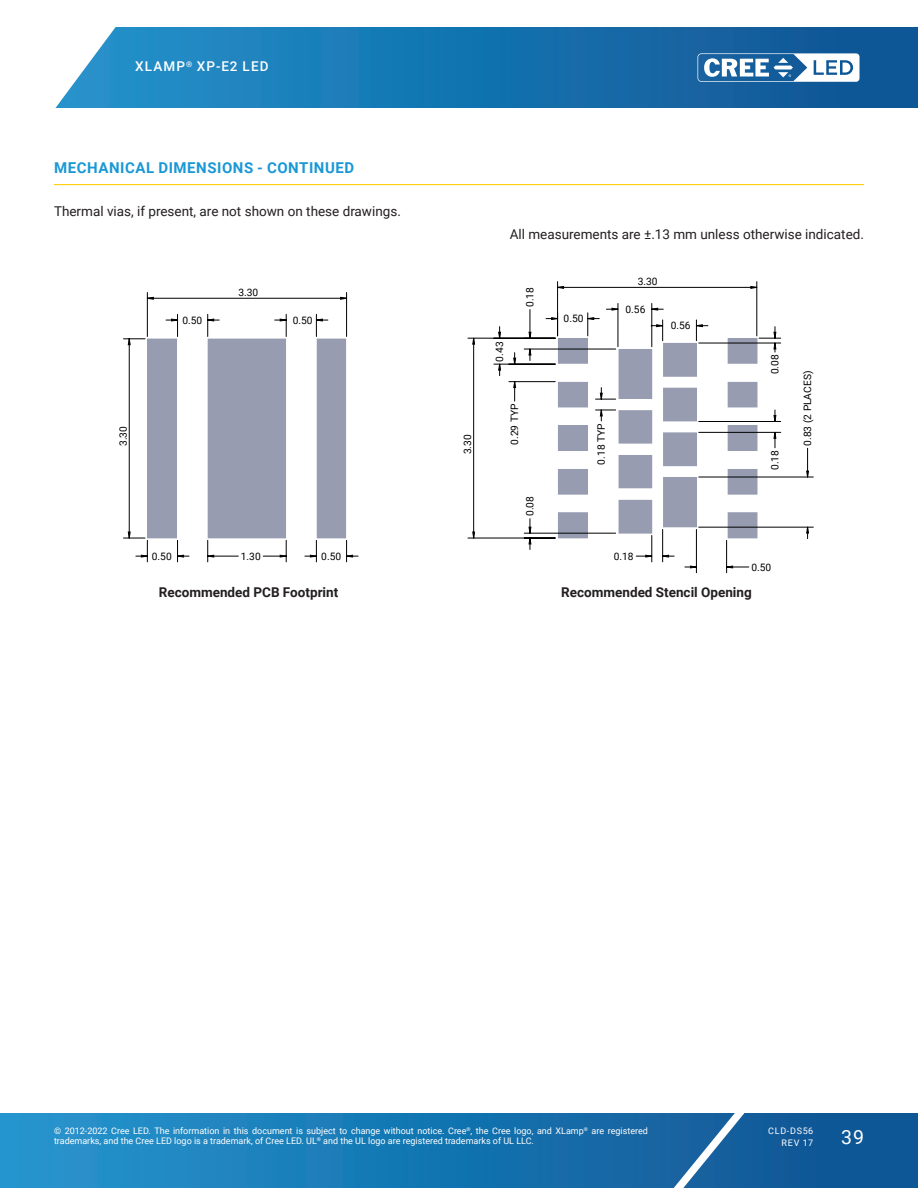
<style>
.page{position:relative;width:918px;height:1188px;background:#fff}
.page>*{position:absolute;margin:0;border:0;box-sizing:border-box;transform-origin:0 0}
.t1{font:19.5px "Roboto";color:#fff}
.Section_heading_with{font:700 15px "Roboto";letter-spacing:.035em;color:#1a98d6}
.Text_justify{font:13.5px "Roboto";color:#231f20}
.drawing_label{font:700 13.5px "Roboto";color:#231f20}
.t2{font:500 13.5px "Roboto";letter-spacing:.085em;color:#fff}
.t3{font:10.2px "Roboto";color:#000}
.t4{font:900 10.2px "Roboto";color:#000}
.t5{font:9px/10.8px "Roboto";color:#fff}
.t6{font:9px/12px "Roboto";letter-spacing:.085em;color:#fff;text-align:right}
.t7{font:9px "Arial";color:#000}
</style>
<div class="page">
<svg style="left:0;top:1113px;width:918px;height:75px;background:#1876b2"></svg>
<svg style="left:644px;top:1113px;width:117px;height:75px;background:#296da6"></svg>
<svg style="left:55px;top:27px;width:863px;height:81px;background:#2078b2"></svg>
<svg style="left:698px;top:53px;width:162px;height:29px"></svg>
<hr style="left:54px;top:184px;width:810px;height:1px;background:#fece08">
<hr style="left:502px;top:272px;width:35px;height:1px;background:#000">
<svg style="left:502px;top:272px;width:16px;height:1px"></svg>
<hr style="left:696px;top:529px;width:1px;height:44px;background:#000">
<hr style="left:726px;top:540px;width:1px;height:33px;background:#000">
<hr style="left:293px;top:272px;width:46px;height:1px;background:#000">
<svg style="left:123px;top:538px;width:18px;height:20px"></svg>
<hr style="left:699px;top:477px;width:114px;height:1px;background:#000">
<hr style="left:699px;top:527px;width:114px;height:1px;background:#000">
<svg style="left:141px;top:292px;width:609px;height:276px"></svg>
<svg style="left:147px;top:297px;width:200px;height:3px"></svg>
<svg style="left:166px;top:314px;width:53px;height:18px"></svg>
<svg style="left:529px;top:272px;width:248px;height:60px"></svg>
<svg style="left:128px;top:332px;width:680px;height:212px"></svg>
<svg style="left:275px;top:314px;width:53px;height:22px"></svg>
<h3 class="t2" style="left:135px;top:57px;width:135px">XLAMP<sup>®</sup> XP-E2 LED</h3>
<p class="Section_heading_with" style="left:54px;top:157px;width:301px">MECHANICAL DIMENSIONS - CONTINUED</p>
<p class="Text_justify" style="left:54px;top:202px;width:348px">Thermal vias, if present, are not shown on these drawings.</p>
<p class="t7" style="left:219px;top:202px;width:19px">3.45</p>
<p class="t3" style="left:238px;top:285px;width:21px">3.30</p>
<p class="t3" style="left:116px;top:446px;width:21px;rotate:-90deg">3.30</p>
<p class="t3" style="left:182px;top:313px;width:21px">0.50</p>
<p class="t3" style="left:293px;top:313px;width:21px">0.50</p>
<p class="t3" style="left:152px;top:549px;width:21px">0.50</p>
<p class="t3" style="left:241px;top:549px;width:21px">1.30</p>
<p class="t3" style="left:321px;top:549px;width:21px">0.50</p>
<p class="t3" style="left:460px;top:454px;width:21px;rotate:-90deg">3.30</p>
<p class="t3" style="left:749px;top:222px;width:48px">ISOLATED</p>
<p class="Text_justify" style="left:510px;top:224px;width:356px">All measurements are ±.13 mm unless otherwise indicated.</p>
<p class="t4" style="left:648px;top:229px;width:71px">BOTTOM VIEW</p>
<p class="t3" style="left:492px;top:362px;width:21px;rotate:-90deg">0.43</p>
<p class="t3" style="left:523px;top:307px;width:21px;rotate:-90deg">0.18</p>
<p class="t3" style="left:508px;top:445px;width:43px;rotate:-90deg">0.29 TYP</p>
<p class="t3" style="left:523px;top:516px;width:21px;rotate:-90deg">0.08</p>
<p class="t3" style="left:564px;top:311px;width:21px">0.50</p>
<p class="t3" style="left:638px;top:274px;width:21px">3.30</p>
<p class="t3" style="left:626px;top:302px;width:21px">0.56</p>
<p class="t3" style="left:671px;top:318px;width:21px">0.56</p>
<p class="t3" style="left:594px;top:465px;width:43px;rotate:-90deg">0.18 TYP</p>
<p class="t3" style="left:614px;top:549px;width:21px">0.18</p>
<p class="t3" style="left:768px;top:374px;width:21px;rotate:-90deg">0.08</p>
<p class="t3" style="left:768px;top:470px;width:21px;rotate:-90deg">0.18</p>
<p class="t3" style="left:800px;top:446px;width:76px;rotate:-90deg">0.83 (2 PLACES)</p>
<p class="t3" style="left:751px;top:560px;width:21px">0.50</p>
<p class="drawing_label" style="left:159px;top:582px;width:181px">Recommended PCB Footprint</p>
<p class="drawing_label" style="left:561px;top:582px;width:192px">Recommended Stencil Opening</p>
<p class="t4" style="left:574px;top:586px;width:168px">RECOMMENDED STENCIL OPENING</p>
<p class="t4" style="left:177px;top:588px;width:159px">RECOMMENDED PCB FOOTPRINT</p>
<p class="t5" style="left:54px;top:1125px;width:596px">© 2012-2022 Cree LED. The information in this document is subject to change without notice. Cree<sup>®</sup>, the Cree logo, and XLamp<sup>®</sup> are registered trademarks, and the Cree LED logo is a trademark, of Cree LED. UL<sup>®</sup> and the UL logo are registered trademarks of UL LLC.</p>
<p class="t6" style="left:768px;top:1124px;width:47px">CLD-DS56<br>REV 17</p>
<h1 class="t1" style="left:841px;top:1123px;width:24px">39</h1>
</div>
